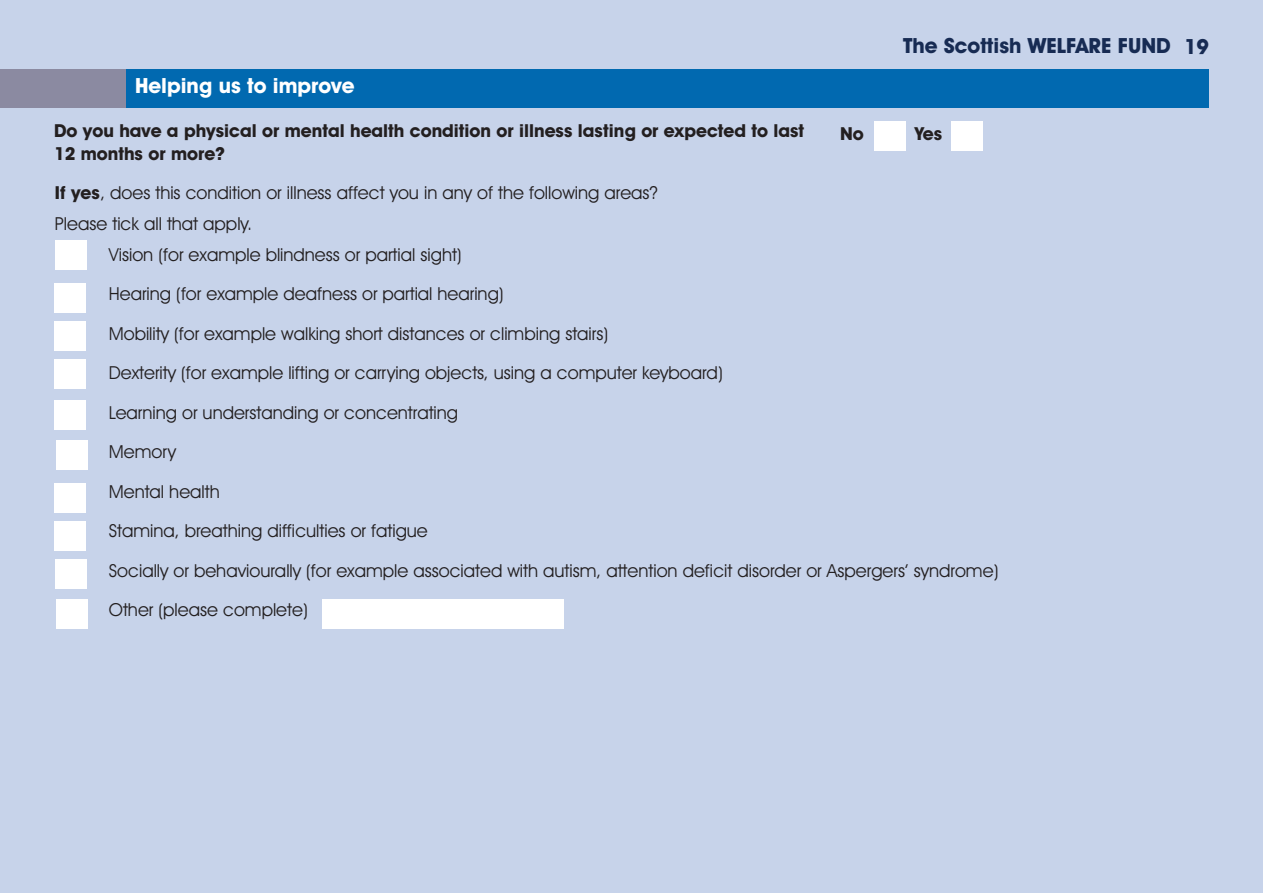
<style>
.page{position:relative;width:1263px;height:893px;background:#c7d3ea}
.page>*{position:absolute;margin:0;border:0;box-sizing:border-box;transform-origin:0 0}
.t1{font:700 21px "Avant Garde IT Cby BT";color:#172b53}
.t2{font:700 21px "Avant Garde IT Cby BT";color:#fff}
.t3{font:18px/39.5px "Avant Garde IT Cby BT";color:#231f20}
.t4{font:700 18px/22.5px "Avant Garde IT Cby BT";color:#231f20}
.s1{font-weight:700}
</style>
<div class="page">
<div style="left:0;top:69px;width:1209px;height:38px;background:#0169b0"></div>
<div style="left:0;top:69px;width:125px;height:38px;background:#8b8aa1"></div>
<div style="left:322px;top:599px;width:241px;height:30px;background:#fff"></div>
<div style="left:55px;top:240px;width:32px;height:30px;background:#fff"></div>
<div style="left:54px;top:283px;width:31px;height:30px;background:#fff"></div>
<div style="left:54px;top:321px;width:31px;height:30px;background:#fff"></div>
<div style="left:55px;top:359px;width:31px;height:30px;background:#fff"></div>
<div style="left:54px;top:400px;width:31px;height:30px;background:#fff"></div>
<div style="left:56px;top:440px;width:31px;height:30px;background:#fff"></div>
<div style="left:55px;top:483px;width:31px;height:29px;background:#fff"></div>
<div style="left:55px;top:521px;width:31px;height:30px;background:#fff"></div>
<div style="left:55px;top:559px;width:32px;height:30px;background:#fff"></div>
<div style="left:874px;top:122px;width:31px;height:29px;background:#fff"></div>
<div style="left:951px;top:121px;width:31px;height:30px;background:#fff"></div>
<div style="left:56px;top:599px;width:32px;height:30px;background:#fff"></div>
<p class="t2" style="left:135px;top:72px;width:221px">Helping us to improve</p>
<p class="t1" style="left:903px;top:33px;width:307px">The Scottish WELFARE FUND 19</p>
<p class="t4" style="left:54px;top:119px;width:752px">Do you have a physical or mental health condition or illness lasting or expected to last<br>12 months or more?</p>
<p class="t4" style="left:840px;top:122px;width:25px">No</p>
<p class="t4" style="left:915px;top:122px;width:29px">Yes</p>
<p class="t3" style="left:55px;top:172px;width:604px"><span class="s1">If yes</span>, does this condition or illness affect you in any of the following areas?</p>
<p class="t3" style="left:55px;top:203px;width:199px">Please tick all that apply.</p>
<p class="t3" style="left:109px;top:234px;width:354px">Vision (for example blindness or partial sight)</p>
<p class="t3" style="left:109px;top:274px;width:891px">Hearing (for example deafness or partial hearing)<br>Mobility (for example walking short distances or climbing stairs)<br>Dexterity (for example lifting or carrying objects, using a computer keyboard)<br>Learning or understanding or concentrating<br>Memory<br>Mental health<br>Stamina, breathing difficulties or fatigue<br>Socially or behaviourally (for example associated with autism, attention deficit disorder or Aspergers’ syndrome)<br>Other (please complete)</p>
</div>
